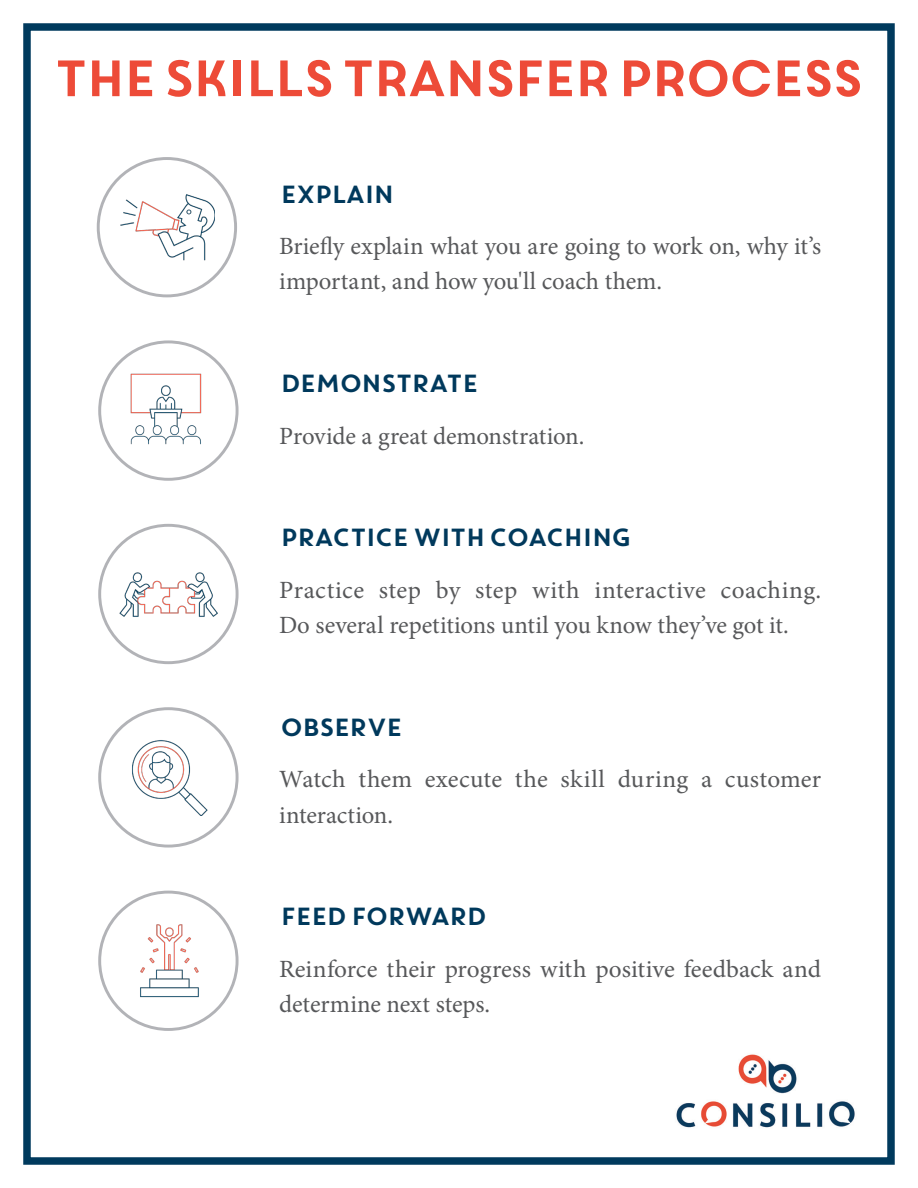
<style>
.page{position:relative;width:918px;height:1188px;background:#fff}
.page>*{position:absolute;margin:0;border:0;box-sizing:border-box;transform-origin:0 0}
.t1{font:51px "Core Circus";letter-spacing:-.17em;color:#ed4b38}
.Paragraphs{font:24.75px/35.4px "Minion Pro";color:#57585a}
.Callout{font:24.75px "Core Circus";letter-spacing:-.15em;color:#00395c}
</style>
<div class="page">
<div style="left:23px;top:23px;width:872px;height:1142px;border:8px solid #003a5d"></div>
<img style="left:130px;top:373px;width:72px;height:72px">
<div style="left:98px;top:340px;width:141px;height:141px;border:3px solid #b2b3b7;border-radius:50%"></div>
<img style="left:132px;top:740px;width:76px;height:76px">
<div style="left:98px;top:707px;width:141px;height:141px;border:3px solid #b2b3b7;border-radius:50%"></div>
<img style="left:140px;top:924px;width:59px;height:74px">
<div style="left:98px;top:891px;width:141px;height:140px;border:3px solid #b2b3b7;border-radius:50%"></div>
<div style="left:97px;top:157px;width:140px;height:140px;border:3px solid #b2b3b7;border-radius:50%"></div>
<img style="left:120px;top:194px;width:94px;height:67px">
<div style="left:98px;top:524px;width:141px;height:140px;border:3px solid #b2b3b7;border-radius:50%"></div>
<img style="left:120px;top:572px;width:98px;height:45px">
<img style="left:676px;top:1054px;width:179px;height:74px">
<p class="t1" style="left:51px;top:44px;width:817px">THE SKILLS TRANSFER PROCESS</p>
<p class="Callout" style="left:279px;top:177px;width:118px">EXPLAIN</p>
<p class="Paragraphs" style="left:279px;top:228px;width:544px">Briefly explain what you are going to work on, why it’s important, and how you'll coach them.</p>
<p class="Callout" style="left:279px;top:367px;width:202px">DEMONSTRATE</p>
<p class="Paragraphs" style="left:279px;top:418px;width:307px">Provide a great demonstration.</p>
<p class="Callout" style="left:279px;top:521px;width:355px">PRACTICE WITH COACHING</p>
<p class="Paragraphs" style="left:279px;top:572px;width:544px">Practice step by step with interactive coaching.<br>Do several repetitions until you know they’ve got it.</p>
<p class="Callout" style="left:279px;top:710px;width:126px">OBSERVE</p>
<p class="Paragraphs" style="left:279px;top:762px;width:543px">Watch them execute the skill during a customer interaction.</p>
<p class="Callout" style="left:279px;top:900px;width:211px">FEED FORWARD</p>
<p class="Paragraphs" style="left:279px;top:951px;width:544px">Reinforce their progress with positive feedback and determine next steps.</p>
</div>
